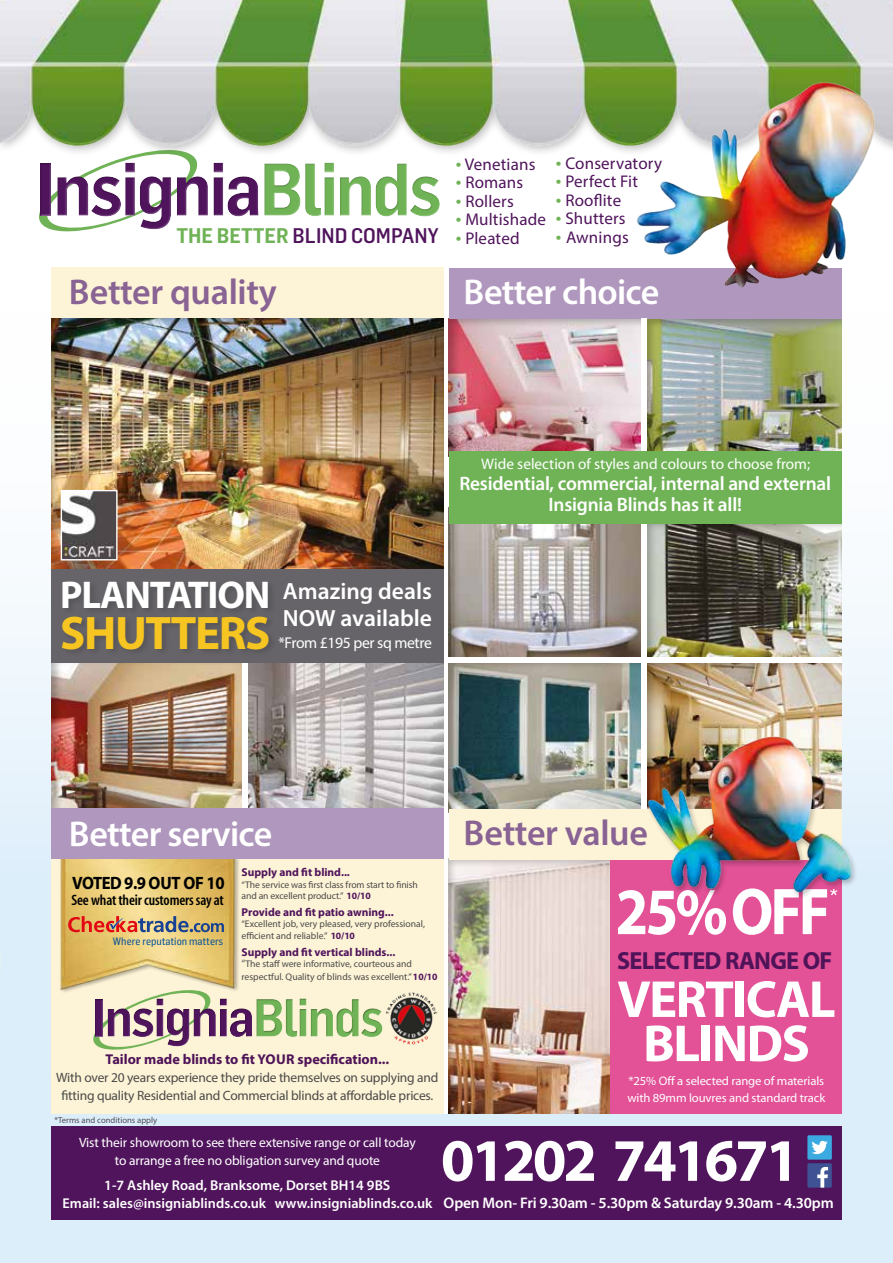
<style>
.page{position:relative;width:893px;height:1263px;background:#fff}
.page>*{position:absolute;margin:0;border:0;box-sizing:border-box;transform-origin:0 0}
.t1{font:600 73.05px "Flama Semicondensed";letter-spacing:-.04em;color:#50145c}
.t2{font:700 66.6px "Myriad";color:#fff;scale:.89 1}
.t3{font:700 60.6px "Myriad Pro";letter-spacing:-.05em;color:#fff}
.t4{font:600 52.5px "Flama Semicondensed";letter-spacing:-.04em;color:#50145c}
.t5{font:700 52.5px/44.1px "Myriad Pro";letter-spacing:-.03em;color:#fff;text-align:center}
.t6{font:700 47.25px "Myriad";letter-spacing:-.03em;color:#f7c521}
.t7{font:700 38.85px "Myriad";letter-spacing:-.03em;color:#fff}
.t8{font:600 36px "Myriad Pro";letter-spacing:-.02em;color:#fff}
.t9{font:600 36px "Myriad Pro";letter-spacing:-.01em;color:#886393}
.t10{font:700 24.9px "Myriad";letter-spacing:-.03em;color:#4e1358}
.t11{font:600 23.55px/27.2px "Myriad Pro";color:#fff}
.t12{font:500 20.7px "Flama Semicondensed";color:#50145c}
.t13{font:600 19.5px/21.5px "Myriad Pro";letter-spacing:-.01em;color:#fff;text-align:center}
.t14{font:700 17.85px "Myriad Pro";letter-spacing:-.03em;color:#000;scale:.93 1}
.t15{font:16.95px "Myriad Pro";letter-spacing:.01em;color:#50145c}
.t16{font:15.75px "Myriad Pro";letter-spacing:-.025em;color:#fff}
.t17{font:15.3px "Myriad";color:#fff}
.t18{font:600 condensed 15.15px "Myriad";letter-spacing:-.01em;color:#000}
.t19{font:600 14.25px/18px "Myriad Pro";color:#fff}
.t20{font:700 14.25px "Myriad Pro";color:#4e1358}
.t21{font:13.5px/18px "Myriad Pro";letter-spacing:-.015em;color:#4a4a49;text-align:center}
.t22{font:13.5px/18px "Myriad Pro";letter-spacing:-.01em;color:#fff;text-align:center}
.t23{font:12.45px/16.5px "Myriad";letter-spacing:-.01em;color:#fff}
.t24{font:700 11.4px "Myriad Pro";color:#50145c}
.t25{font:10.5px "Flama Semicondensed Basic";color:#004e9b}
.t26{font:9.6px/11.6px "Myriad Pro";color:#4a4a49}
.t27{font:8.7px "Myriad Pro";color:#4b4a50}
.s1{color:#70b356}
.s2{font-size:20.1px;color:#70b356}
.s3{font-weight:600;color:#70b356}
.s4{font-weight:700;color:#50145c}
.s5{font-size:10.8px;color:#575756}
.s6{font-size:15.3px}
</style>
<div class="page">
<div style="left:0;top:274px;width:893px;height:989px;background:linear-gradient(to bottom,#fff,#d5eafa)"></div>
<div style="left:51px;top:1126px;width:791px;height:94px;background:#50145c"></div>
<svg style="left:117px;top:157px;width:79px;height:3px"></svg>
<div style="left:39px;top:160px;width:402px;height:68px;background:#000;opacity:.57"></div>
<svg style="left:807px;top:1135px;width:25px;height:25px"></svg>
<div style="left:807px;top:1163px;width:25px;height:24px;background:#3e5294"></div>
<svg style="left:817px;top:1167px;width:11px;height:20px"></svg>
<img style="left:0;top:0;width:893px;height:156px">
<img style="left:248px;top:663px;width:196px;height:146px">
<div style="left:51px;top:315px;width:394px;height:266px;background:#000;opacity:.25"></div>
<div style="left:448px;top:659px;width:205px;height:155px;background:#000;opacity:.25"></div>
<div style="left:644px;top:659px;width:200px;height:157px;background:#000;opacity:.25"></div>
<div style="left:51px;top:809px;width:393px;height:305px;background:#fdf3d6"></div>
<div style="left:448px;top:858px;width:372px;height:257px;background:#000;opacity:.22"></div>
<div style="left:51px;top:268px;width:393px;height:50px;background:#fdf3d6"></div>
<div style="left:448px;top:318px;width:198px;height:140px;background:#000;opacity:.25"></div>
<div style="left:644px;top:318px;width:200px;height:140px;background:#000;opacity:.25"></div>
<div style="left:448px;top:507px;width:205px;height:154px;background:#000;opacity:.25"></div>
<img style="left:60px;top:859px;width:179px;height:133px">
<svg style="left:68px;top:916px;width:156px;height:16px;background:#bd8e6c"></svg>
<svg style="left:93px;top:990px;width:117px;height:60px"></svg>
<svg style="left:94px;top:1046px;width:116px;height:2px"></svg>
<div style="left:94px;top:997px;width:290px;height:49px;background:#000;opacity:.57"></div>
<img style="left:386px;top:992px;width:52px;height:53px">
<div style="left:610px;top:859px;width:232px;height:255px;background:#e35197"></div>
<div style="left:644px;top:520px;width:199px;height:141px;background:#000;opacity:.25"></div>
<div style="left:449px;top:268px;width:393px;height:50px;background:#b097bd"></div>
<div style="left:642px;top:318px;width:5px;height:493px;background:#fff"></div>
<div style="left:446px;top:658px;width:396px;height:5px;background:#fff"></div>
<div style="left:449px;top:451px;width:393px;height:72px;background:#70b356"></div>
<div style="left:449px;top:809px;width:393px;height:50px;background:#fdf3d6"></div>
<div style="left:50px;top:655px;width:198px;height:160px;background:#000;opacity:.25"></div>
<div style="left:242px;top:610px;width:5px;height:198px;background:#fff"></div>
<div style="left:51px;top:569px;width:393px;height:94px;background:#666468"></div>
<div style="left:61px;top:579px;width:216px;height:78px;background:#605e62"></div>
<div style="left:51px;top:809px;width:393px;height:50px;background:#b097bd"></div>
<div style="left:646px;top:735px;width:212px;height:165px;background:#000;opacity:.25"></div>
<img style="left:647px;top:734px;width:206px;height:157px">
<img style="left:63px;top:492px;width:53px;height:66px">
<div style="left:61px;top:490px;width:57px;height:70px;border:1px solid #fff"></div>
<img style="left:633px;top:82px;width:241px;height:222px">
<h1 class="t1" style="left:36px;top:142px;width:408px">Insignia<span class="s1">Blinds</span></h1>
<h3 class="t15" style="left:456px;top:153px;width:81px"><span class="s2">•</span> Venetians</h3>
<h3 class="t15" style="left:456px;top:172px;width:69px"><span class="s2">•</span> Romans</h3>
<h3 class="t15" style="left:456px;top:190px;width:60px"><span class="s2">•</span> Rollers</h3>
<h3 class="t15" style="left:456px;top:209px;width:92px"><span class="s2">•</span> Multishade</h3>
<h3 class="t15" style="left:456px;top:228px;width:65px"><span class="s2">•</span> Pleated</h3>
<h3 class="t12" style="left:176px;top:223px;width:264px"><span class="s3">THE BETTER</span> BLIND COMPANY</h3>
<h3 class="t15" style="left:556px;top:153px;width:108px"><span class="s2">•</span> Conservatory</h3>
<h3 class="t15" style="left:556px;top:171px;width:84px"><span class="s2">•</span> Perfect Fit</h3>
<h3 class="t15" style="left:556px;top:190px;width:67px"><span class="s2">•</span> Rooflite</h3>
<h3 class="t15" style="left:556px;top:208px;width:71px"><span class="s2">•</span> Shutters</h3>
<h3 class="t15" style="left:556px;top:227px;width:74px"><span class="s2">•</span> Awnings</h3>
<h3 class="t9" style="left:69px;top:269px;width:210px">Better quality</h3>
<h3 class="t8" style="left:464px;top:269px;width:197px">Better choice</h3>
<h3 class="t7" style="left:60px;top:575px;width:212px">PLANTATION</h3>
<h3 class="t6" style="left:60px;top:608px;width:212px">SHUTTERS</h3>
<h3 class="t11" style="left:283px;top:577px;width:151px">Amazing deals<br>NOW available</h3>
<h3 class="t16" style="left:279px;top:633px;width:155px">*From £195 per sq metre</h3>
<h3 class="t17" style="left:481px;top:456px;width:330px">Wide selection of styles and colours to choose from;</h3>
<h3 class="t13" style="left:459px;top:472px;width:373px">Residential, commercial, internal and external<br>Insignia Blinds has it all!</h3>
<h3 class="t8" style="left:69px;top:811px;width:205px">Better service</h3>
<h3 class="t14" style="left:72px;top:871px;width:165px">VOTED 9.9 OUT OF 10</h3>
<h3 class="t18" style="left:71px;top:892px;width:154px">See what their customers say at</h3>
<p class="t25" style="left:113px;top:935px;width:112px">Where reputation matters</p>
<p class="t24" style="left:242px;top:865px;width:110px">Supply and fit blind...</p>
<p class="t26" style="left:242px;top:878px;width:178px">“The service was first class from start to finish and an excellent product.” <span class="s4">10/10</span></p>
<p class="t24" style="left:242px;top:904px;width:154px">Provide and fit patio awning...</p>
<p class="t26" style="left:242px;top:918px;width:185px">“Excellent job, very pleased, very professional, efficient and reliable.” <span class="s4">10/10</span></p>
<p class="t24" style="left:242px;top:944px;width:155px">Supply and fit vertical blinds...</p>
<p class="t26" style="left:242px;top:957px;width:198px;line-height:12.6px"><span class="s5">“</span>The staff were informative, courteous and respectful. Quality of blinds was excellent.” <span class="s4">10/10</span></p>
<h3 class="t4" style="left:92px;top:984px;width:294px">Insignia<span class="s1">Blinds</span></h3>
<h3 class="t20" style="left:105px;top:1050px;width:285px">Tailor made blinds to fit YOUR specification...</h3>
<h3 class="t21" style="left:56px;top:1068px;width:384px">With over 20 years experience they pride themselves on supplying and fitting quality Residential and Commercial blinds at affordable prices.</h3>
<p class="t27" style="left:55px;top:1115px;width:104px">*Terms and conditions apply</p>
<h3 class="t9" style="left:464px;top:810px;width:186px">Better value</h3>
<h2 class="t2" style="left:615px;top:877px;width:243px">25% OFF</h2>
<h3 class="t10" style="left:617px;top:948px;width:217px">SELECTED RANGE OF</h3>
<h3 class="t5" style="left:617px;top:975px;width:220px">VERTICAL<br>BLINDS</h3>
<p class="t23" style="left:627px;top:1073px;width:200px">*25% Off a selected range of materials with 89mm louvres and standard track</p>
<h3 class="t22" style="left:79px;top:1133px;width:338px">Vist their showroom to see there extensive range or call today to arrange a free no obligation survey and quote</h3>
<h3 class="t19" style="left:62px;top:1175px;width:773px;text-indent:42px">1-7 Ashley Road, Branksome, Dorset BH14 9BS<br>Email: sales@insigniablinds.co.uk www.insigniablinds.co.uk <span class="s6">Open Mon- Fri 9.30am - 5.30pm &amp; Saturday 9.30am - 4.30pm</span></h3>
<h3 class="t3" style="left:441px;top:1121px;width:360px">01202 741671</h3>
</div>
